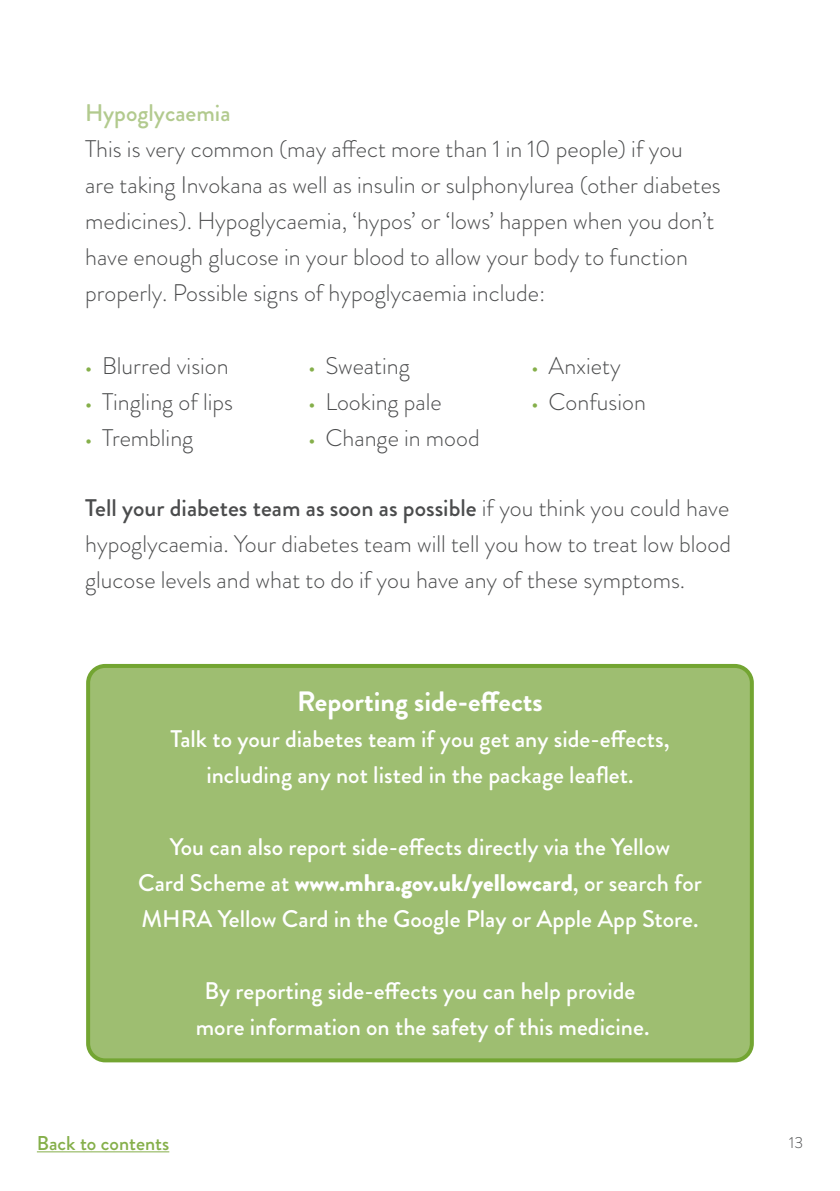
<style>
.page{position:relative;width:840px;height:1191px;background:#fff}
.page>*{position:absolute;margin:0;border:0;box-sizing:border-box;transform-origin:0 0}
.Heading_4{font:700 28px "Brandon Grotesque";color:#fff}
.Body_text{font:300 24px/36px "Brandon Grotesque";color:#4b4c4d}
.Heading_4-2{font:500 24px/36px "Brandon Grotesque";color:#fff;text-align:center}
.Heading_4-3{font:300 24px/36px "Brandon Grotesque";color:#4b4c4d;text-align:justify}
.Heading_5{font:500 24px "Brandon Grotesque";color:#b2ca8e}
.Back_to_contents{font:500 20px "Brandon Grotesque";color:#85af4a}
.t1{font:300 16px "Brandon Grotesque";color:#4b4c4d}
.s1{font-weight:400;font-size:20px;color:#85af4a}
.s2{font-weight:500}
.s3{font-weight:900}
</style>
<div class="page">
<div style="left:88px;top:666px;width:663px;height:394px;background:#9ebe71;border-radius:17px"></div>
<div style="left:86px;top:664px;width:667px;height:398px;border:4px solid #73a532;border-radius:17px"></div>
<hr style="left:37px;top:1151px;width:132px;height:1px;background:#85af4a">
<p class="Heading_5" style="left:85px;top:96px;width:147px">Hypoglycaemia</p>
<p class="Body_text" style="left:85px;top:131px;width:637px">This is very common (may affect more than 1 in 10 people) if you<br>are taking Invokana as well as insulin or sulphonylurea (other diabetes medicines). Hypoglycaemia, ‘hypos’ or ‘lows’ happen when you don’t have enough glucose in your blood to allow your body to function properly. Possible signs of hypoglycaemia include:</p>
<p class="Body_text" style="left:85px;top:347px;width:145px"><span class="s1">•</span> Blurred vision</p>
<p class="Body_text" style="left:85px;top:383px;width:149px"><span class="s1">•</span> Tingling of lips</p>
<p class="Body_text" style="left:85px;top:419px;width:110px"><span class="s1">•</span> Trembling</p>
<p class="Body_text" style="left:308px;top:347px;width:103px"><span class="s1">•</span> Sweating</p>
<p class="Body_text" style="left:308px;top:383px;width:135px"><span class="s1">•</span> Looking pale</p>
<p class="Body_text" style="left:308px;top:419px;width:173px"><span class="s1">•</span> Change in mood</p>
<p class="Body_text" style="left:531px;top:347px;width:91px"><span class="s1">•</span> Anxiety</p>
<p class="Body_text" style="left:531px;top:383px;width:116px"><span class="s1">•</span> Confusion</p>
<p class="Heading_4-3" style="left:85px;top:489px;width:647px"><span class="s2">Tell your diabetes team as soon as possible</span> if you think you could have hypoglycaemia. Your diabetes team will tell you how to treat low blood glucose levels and what to do if you have any of these symptoms.</p>
<p class="Heading_4" style="left:297px;top:681px;width:247px">Reporting side-effects</p>
<p class="Heading_4-2" style="left:170px;top:721px;width:500px">Talk to your diabetes team if you get any side‑effects, including any not listed in the package leaflet.</p>
<p class="Heading_4-2" style="left:138px;top:829px;width:565px">You can also report side-effects directly via the Yellow<br>Card Scheme at <span class="s3">www.mhra.gov.uk/yellowcard</span>, or search for<br>MHRA Yellow Card in the Google Play or Apple App Store.</p>
<p class="Heading_4-2" style="left:196px;top:973px;width:455px">By reporting side-effects you can help provide more information on the safety of this medicine.</p>
<p class="Back_to_contents" style="left:37px;top:1129px;width:134px">Back to contents</p>
<p class="t1" style="left:788px;top:1132px;width:15px">13</p>
</div>
